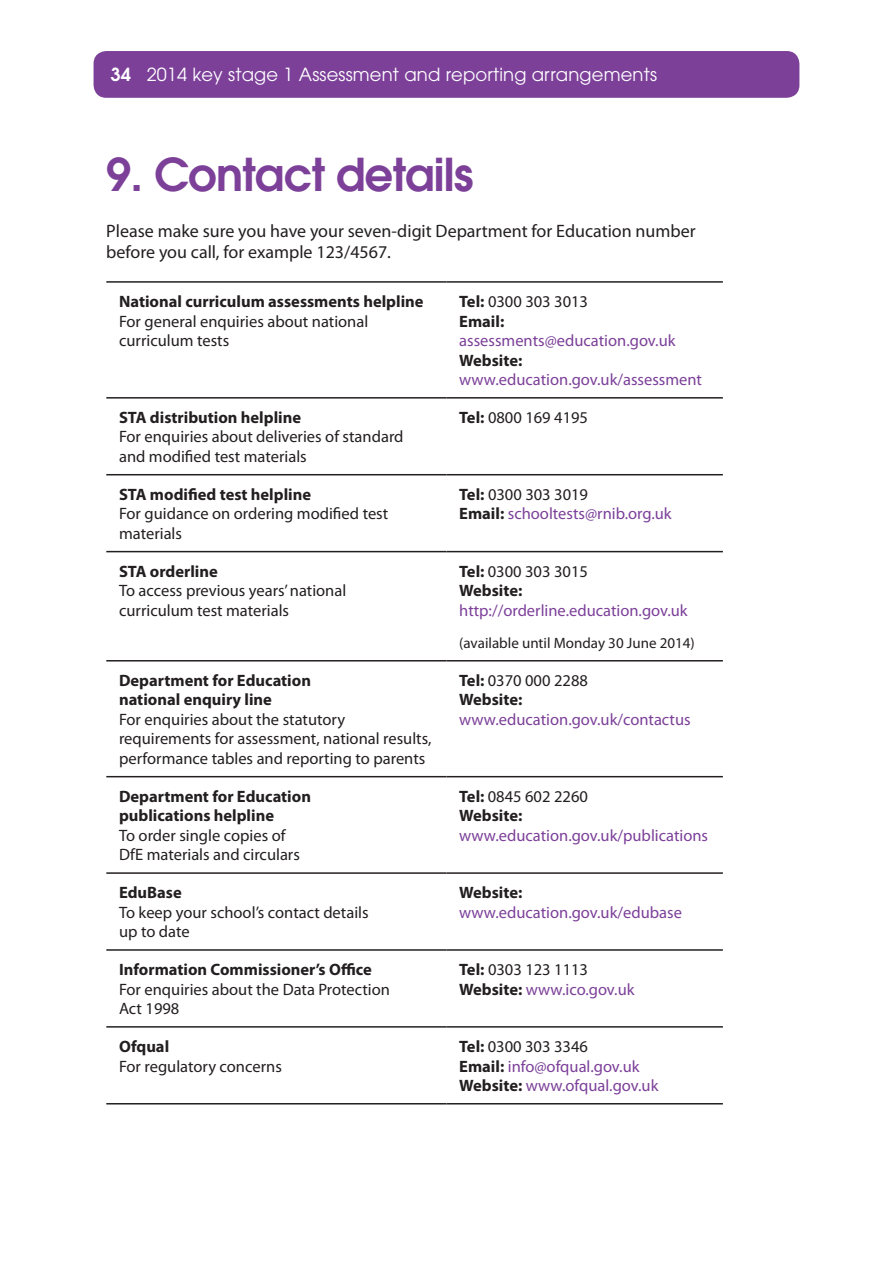
<style>
.page{position:relative;width:893px;height:1263px;background:#fff}
.page>*{position:absolute;margin:0;border:0;box-sizing:border-box;transform-origin:0 0}
.Heading_1{font:600 45px "ITC Avant Garde Std";letter-spacing:-.02em;color:#7c4099}
.P__paragraph_text{font:18px/21px "Myriad Pro";color:#231f20}
.t1{font:18px "ITC Avant Garde Std";letter-spacing:.01em;color:#fff}
.Table_body_LEFT{font:16.5px/19.5px "Myriad Pro";color:#231f20}
.Table_body_LEFT-2{font:16.5px/19.5px "Myriad Pro";color:#7c4099}
.Table_body_LEFT-3{font:15px "Myriad Pro";color:#231f20}
.s1{font-weight:600}
.s2{font-weight:700}
.s3{font-weight:700;color:#231f20}
.s4{color:#231f20}
</style>
<div class="page">
<div style="left:94px;top:51px;width:705px;height:47px;background:#7c4099;border-radius:13px"></div>
<svg style="left:106px;top:475px;width:617px;height:553px"></svg>
<hr style="left:106px;top:281px;width:340px;height:2px;background:#231f20">
<hr style="left:446px;top:281px;width:277px;height:2px;background:#231f20">
<hr style="left:106px;top:397px;width:340px;height:2px;background:#231f20">
<hr style="left:446px;top:397px;width:277px;height:2px;background:#231f20">
<hr style="left:106px;top:474px;width:340px;height:1px;background:#231f20">
<hr style="left:446px;top:474px;width:277px;height:1px;background:#231f20">
<hr style="left:106px;top:551px;width:340px;height:1px;background:#231f20">
<hr style="left:446px;top:551px;width:277px;height:1px;background:#231f20">
<hr style="left:106px;top:660px;width:340px;height:1px;background:#231f20">
<hr style="left:446px;top:660px;width:277px;height:1px;background:#231f20">
<hr style="left:106px;top:1026px;width:340px;height:1px;background:#231f20">
<hr style="left:446px;top:1026px;width:277px;height:1px;background:#231f20">
<hr style="left:106px;top:1103px;width:340px;height:1px;background:#231f20">
<hr style="left:446px;top:1103px;width:277px;height:1px;background:#231f20">
<hr style="left:106px;top:776px;width:340px;height:1px;background:#231f20">
<hr style="left:446px;top:776px;width:277px;height:1px;background:#231f20">
<hr style="left:106px;top:872px;width:340px;height:2px;background:#231f20">
<hr style="left:446px;top:872px;width:277px;height:2px;background:#231f20">
<hr style="left:106px;top:949px;width:340px;height:2px;background:#231f20">
<hr style="left:446px;top:949px;width:277px;height:2px;background:#231f20">
<p class="t1" style="left:111px;top:63px;width:548px"><span class="s1">34</span> 2014 key stage 1 Assessment and reporting arrangements</p>
<p class="Heading_1" style="left:106px;top:145px;width:369px">9. Contact details</p>
<p class="P__paragraph_text" style="left:106px;top:220px;width:591px">Please make sure you have your seven-digit Department for Education number before you call, for example 123/4567.</p>
<p class="Table_body_LEFT" style="left:119px;top:291px;width:306px"><span class="s2">National curriculum assessments helpline<br></span>For general enquiries about national curriculum tests</p>
<p class="Table_body_LEFT-2" style="left:459px;top:291px;width:244px"><span class="s3">Tel:</span> <span class="s4">0300 303 3013<br></span><span class="s3">Email: </span>assessments@education.gov.uk<br><span class="s3">Website: </span>www.education.gov.uk/assessment</p>
<p class="Table_body_LEFT" style="left:119px;top:407px;width:286px"><span class="s2">STA distribution helpline<br></span>For enquiries about deliveries of standard and modified test materials</p>
<p class="Table_body_LEFT" style="left:459px;top:407px;width:130px"><span class="s2">Tel:</span> 0800 169 4195</p>
<p class="Table_body_LEFT" style="left:119px;top:484px;width:271px"><span class="s2">STA modified test helpline<br></span>For guidance on ordering modified test materials</p>
<p class="Table_body_LEFT-2" style="left:459px;top:484px;width:214px"><span class="s3">Tel:</span> <span class="s4">0300 303 3019<br></span><span class="s3">Email:</span> schooltests@rnib.org.uk</p>
<p class="Table_body_LEFT" style="left:119px;top:561px;width:229px"><span class="s2">STA orderline<br></span>To access previous years’ national curriculum test materials</p>
<p class="Table_body_LEFT-2" style="left:459px;top:561px;width:230px"><span class="s3">Tel:</span> <span class="s4">0300 303 3015<br></span><span class="s3">Website: </span>http://orderline.education.gov.uk</p>
<p class="Table_body_LEFT-3" style="left:459px;top:634px;width:237px">(available until Monday 30 June 2014)</p>
<p class="Table_body_LEFT" style="left:119px;top:670px;width:314px"><span class="s2">Department for Education<br>national enquiry line<br></span>For enquiries about the statutory requirements for assessment, national results, performance tables and reporting to parents</p>
<p class="Table_body_LEFT-2" style="left:459px;top:670px;width:233px"><span class="s3">Tel:</span> <span class="s4">0370 000 2288<br></span><span class="s3">Website: </span>www.education.gov.uk/contactus</p>
<p class="Table_body_LEFT" style="left:119px;top:786px;width:193px"><span class="s2">Department for Education publications helpline<br></span>To order single copies of<br>DfE materials and circulars</p>
<p class="Table_body_LEFT-2" style="left:459px;top:786px;width:250px"><span class="s3">Tel:</span> <span class="s4">0845 602 2260<br></span><span class="s3">Website: </span>www.education.gov.uk/publications</p>
<p class="Table_body_LEFT" style="left:119px;top:883px;width:251px"><span class="s2">EduBase<br></span>To keep your school’s contact details up to date</p>
<p class="Table_body_LEFT-2" style="left:459px;top:883px;width:224px"><span class="s3">Website: </span>www.education.gov.uk/edubase</p>
<p class="Table_body_LEFT" style="left:119px;top:959px;width:272px"><span class="s2">Information Commissioner’s Office<br></span>For enquiries about the Data Protection<br>Act 1998</p>
<p class="Table_body_LEFT-2" style="left:459px;top:959px;width:177px"><span class="s3">Tel:</span> <span class="s4">0303 123 1113<br></span><span class="s3">Website:</span> www.ico.gov.uk</p>
<p class="Table_body_LEFT" style="left:119px;top:1036px;width:164px"><span class="s2">Ofqual<br></span>For regulatory concerns</p>
<p class="Table_body_LEFT-2" style="left:459px;top:1036px;width:201px"><span class="s3">Tel:</span> <span class="s4">0300 303 3346<br></span><span class="s3">Email:</span> info@ofqual.gov.uk<br><span class="s3">Website:</span> www.ofqual.gov.uk</p>
</div>
